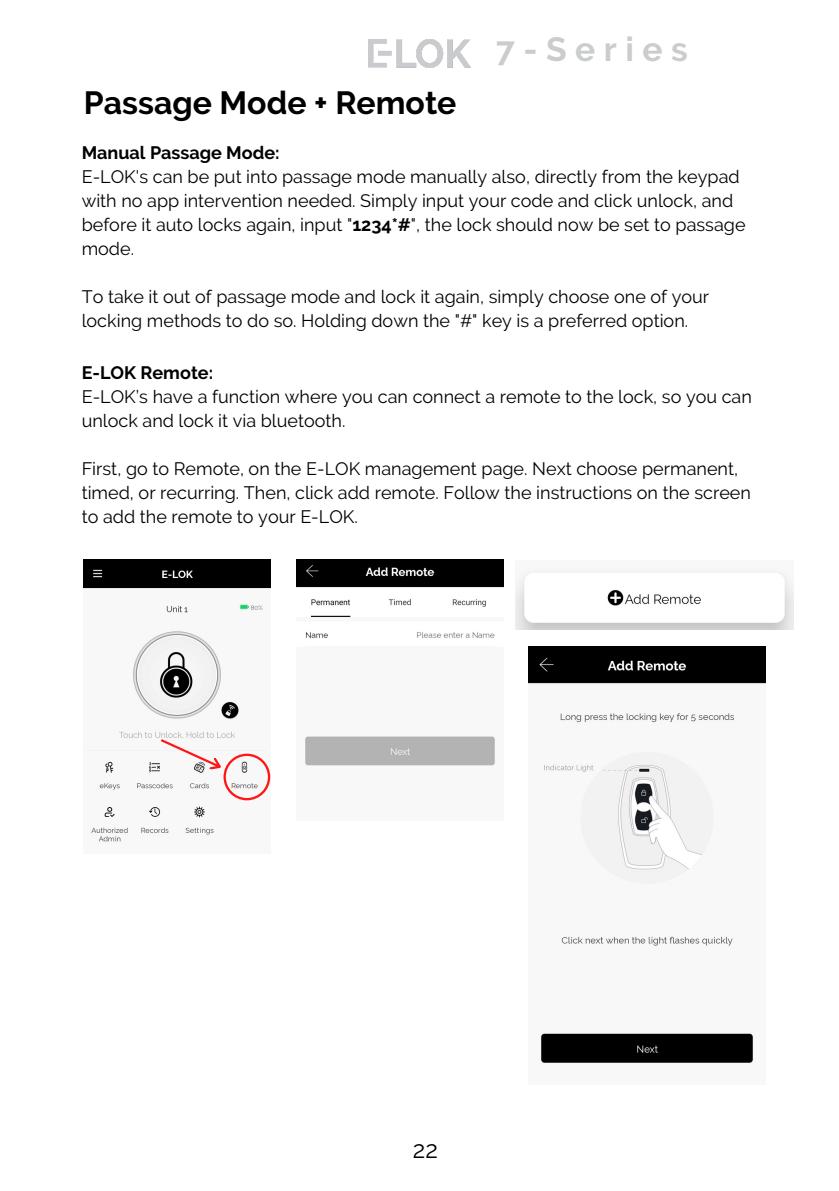
<style>
.page{position:relative;width:839px;height:1191px;background:#fff}
.page>*{position:absolute;margin:0;border:0;box-sizing:border-box;transform-origin:0 0}
.t1{font:700 33.6px "Raleway";letter-spacing:.255em;color:#caccce}
.t2{font:700 32px "Raleway";color:#000}
.t3{font:24px "Raleway";color:#000}
.t4{font:18px/24px "Raleway";color:#000}
.t5{font:700 18px "Raleway";color:#000}
.s1{font-weight:700}
</style>
<div class="page">
<img style="left:84px;top:559px;width:186px;height:283px">
<svg style="left:161px;top:739px;width:109px;height:61px"></svg>
<img style="left:296px;top:559px;width:207px;height:207px">
<img style="left:515px;top:571px;width:278px;height:59px">
<img style="left:528px;top:647px;width:237px;height:416px">
<img style="left:368px;top:39px;width:102px;height:29px">
<p class="t2" style="left:84px;top:84px;width:374px">Passage Mode + Remote</p>
<p class="t1" style="left:496px;top:30px;width:193px">7-Series</p>
<p class="t5" style="left:82px;top:142px;width:199px">Manual Passage Mode:</p>
<h1 class="t4" style="left:82px;top:165px;width:665px">E-LOK's can be put into passage mode manually also, directly from the keypad with no app intervention needed. Simply input your code and click unlock, and before it auto locks again, input "<span class="s1">1234*#</span>", the lock should now be set to passage mode.</h1>
<h1 class="t4" style="left:82px;top:285px;width:629px">To take it out of passage mode and lock it again, simply choose one of your locking methods to do so. Holding down the "#" key is a preferred option.</h1>
<p class="t5" style="left:82px;top:362px;width:133px">E-LOK Remote:</p>
<p class="t4" style="left:82px;top:384px;width:671px">E-LOK’s have a function where you can connect a remote to the lock, so you can unlock and lock it via bluetooth.</p>
<p class="t4" style="left:82px;top:456px;width:670px">First, go to Remote, on the E-LOK management page. Next choose permanent, timed, or recurring. Then, click add remote. Follow the instructions on the screen to add the remote to your E-LOK.</p>
<p class="t3" style="left:413px;top:1135px;width:27px">22</p>
</div>
